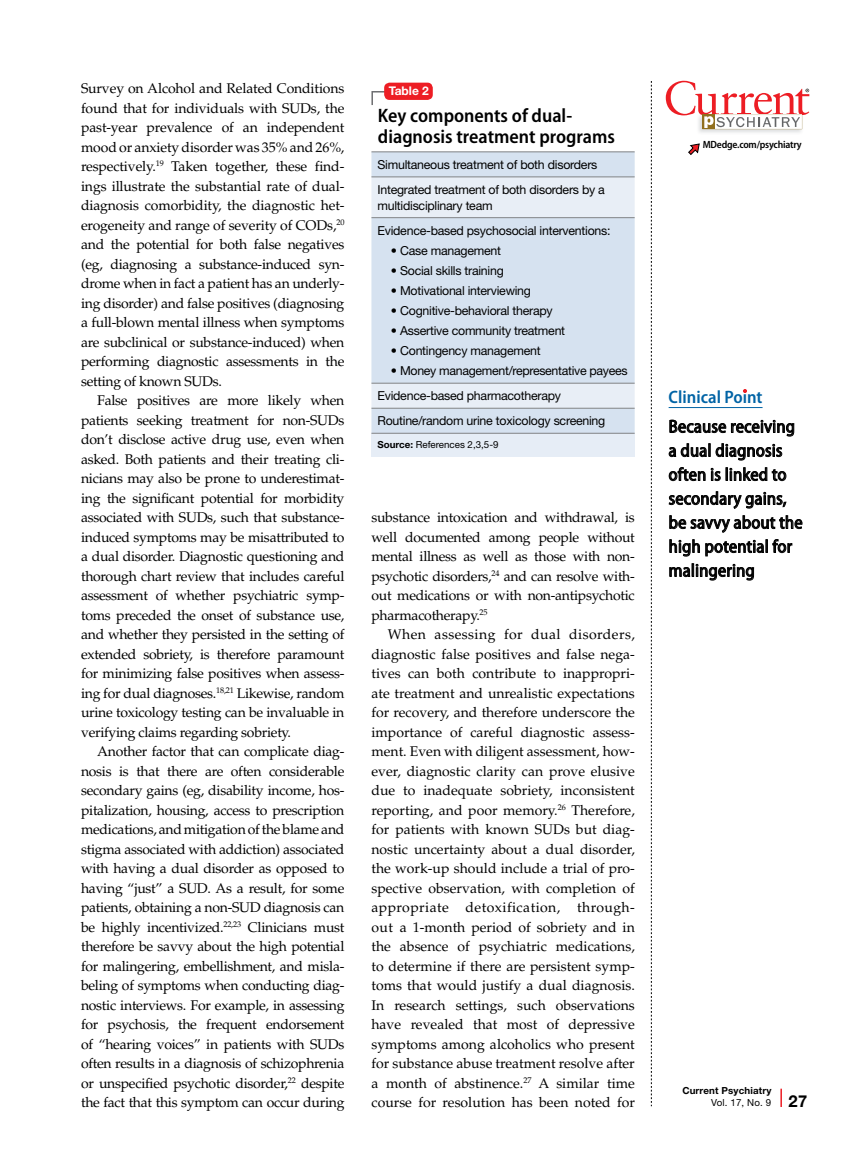
<style>
.page{position:relative;width:851px;height:1161px;background:#fff}
.page>*{position:absolute;margin:0;border:0;box-sizing:border-box;transform-origin:0 0}
.tabletitle{font:600 semi-condensed 19.5px/21px "Myriad Pro";color:#000}
.clinical_point{font:semi-condensed 18px/24px "Myriad Pro";letter-spacing:.01em;color:#000}
.t1{font:600 semi-condensed 18px "Myriad Pro";color:#0063a5}
.body_indent{font:14.1px/19.5px "Palatino LT Std";letter-spacing:-.02em;color:#000;text-align:justify}
.tablebody{font:12.3px/15.8px "Helvetica Neue LT Std";letter-spacing:-.02em;color:#000}
.tabletitle_no{font:700 12px "Helvetica Neue LT Std";color:#fff}
.t2{font:600 semi-condensed 10.5px "Myriad Pro";letter-spacing:-.02em;color:#000}
.t3{font:700 9.75px/12px "Helvetica Neue LT Std";letter-spacing:.015em;color:#000}
.source{font:9.75px "Helvetica Neue LT Std";color:#000}
.s1{font-weight:700}
.s2{font-weight:400}
.s3{font-size:16.5px}
</style>
<div class="page">
<svg style="left:780px;top:1089px;width:1px;height:18px"></svg>
<svg style="left:651px;top:81px;width:1px;height:1025px"></svg>
<svg style="left:688px;top:143px;width:12px;height:12px"></svg>
<img style="left:698px;top:129px;width:105px;height:4px">
<svg style="left:665px;top:81px;width:144px;height:48px"></svg>
<hr style="left:668px;top:407px;width:94px;height:1px;background:#0063a5">
<svg style="left:669px;top:420px;width:125px;height:17px"></svg>
<svg style="left:668px;top:443px;width:114px;height:18px"></svg>
<svg style="left:669px;top:467px;width:36px;height:15px"></svg>
<svg style="left:711px;top:467px;width:75px;height:15px"></svg>
<svg style="left:668px;top:491px;width:118px;height:18px"></svg>
<svg style="left:669px;top:515px;width:133px;height:18px"></svg>
<svg style="left:669px;top:539px;width:30px;height:18px"></svg>
<svg style="left:705px;top:539px;width:87px;height:18px"></svg>
<svg style="left:669px;top:564px;width:85px;height:17px"></svg>
<svg style="left:743px;top:389px;width:4px;height:4px"></svg>
<svg style="left:371px;top:91px;width:16px;height:14px"></svg>
<div style="left:384px;top:83px;width:49px;height:17px;background:#ed1d24;border-radius:5px"></div>
<div style="left:371px;top:153px;width:263px;height:280px;background:#d6e2f0"></div>
<svg style="left:371px;top:178px;width:263px;height:230px;background:#dae5f1"></svg>
<div style="left:371px;top:433px;width:263px;height:23px;background:#e6edf6"></div>
<hr style="left:371px;top:152px;width:263px;height:1px;background:#808285">
<hr style="left:371px;top:433px;width:263px;height:1px;background:#808285">
<hr style="left:371px;top:383px;width:263px;height:1px;background:#808285">
<hr style="left:371px;top:408px;width:263px;height:1px;background:#808285">
<hr style="left:371px;top:177px;width:263px;height:1px;background:#808285">
<hr style="left:371px;top:217px;width:263px;height:1px;background:#808285">
<p class="body_indent" style="left:81px;top:79px;width:265px">Survey on Alcohol and Related Conditions found that for individuals with SUDs, the past-year prevalence of an independent mood or anxiety disorder was 35% and 26%, respectively.<sup>19</sup> Taken together, these find&shy;ings illustrate the substantial rate of dual&shy;diagnosis comorbidity, the diagnostic het&shy;erogeneity and range of severity of CODs,<sup>20 </sup>and the potential for both false negatives (eg, diagnosing a substance-induced syn&shy;drome when in fact a patient has an underly&shy;ing disorder) and false positives (diagnosing a full-blown mental illness when symptoms are subclinical or substance-induced) when performing diagnostic assessments in the setting of known SUDs.</p>
<p class="body_indent" style="left:81px;top:391px;width:265px;text-indent:16px">False positives are more likely when patients seeking treatment for non-SUDs don’t disclose active drug use, even when asked. Both patients and their treating cli&shy;nicians may also be prone to underestimat&shy;ing the significant potential for morbidity associated with SUDs, such that substance&shy;induced symptoms may be misattributed to a dual disorder. Diagnostic questioning and thorough chart review that includes careful assessment of whether psychiatric symp&shy;toms preceded the onset of substance use, and whether they persisted in the setting of extended sobriety, is therefore paramount for minimizing false positives when assess&shy;ing for dual diagnoses.<sup>18,21</sup> Likewise, random urine toxicology testing can be invaluable in verifying claims regarding sobriety.</p>
<p class="body_indent" style="left:81px;top:742px;width:265px;text-indent:16px">Another factor that can complicate diag&shy;nosis is that there are often considerable secondary gains (eg, disability income, hos&shy;pitalization, housing, access to prescription medications, and mitigation of the blame and stigma associated with addiction) associated with having a dual disorder as opposed to having “just” a SUD. As a result, for some patients, obtaining a non-SUD diagnosis can be highly incentivized.<sup>22,23</sup> Clinicians must therefore be savvy about the high potential for malingering, embellishment, and misla&shy;beling of symptoms when conducting diag&shy;nostic interviews. For example, in assessing for psychosis, the frequent endorsement of “hearing voices” in patients with SUDs often results in a diagnosis of schizophrenia or unspecified psychotic disorder,<sup>22</sup> despite the fact that this symptom can occur during</p>
<p class="tabletitle_no" style="left:389px;top:84px;width:42px">Table 2</p>
<p class="tabletitle" style="left:378px;top:105px;width:238px">Key components of dual&shy;diagnosis treatment programs</p>
<p class="tablebody" style="left:377px;top:156px;width:221px">Simultaneous treatment of both disorders</p>
<p class="tablebody" style="left:377px;top:181px;width:229px">Integrated treatment of both disorders by a multidisciplinary team</p>
<p class="tablebody" style="left:377px;top:222px;width:235px">Evidence-based psychosocial interventions:</p>
<p class="tablebody" style="left:391px;top:242px;width:111px">• Case management</p>
<p class="tablebody" style="left:391px;top:262px;width:114px">• Social skills training</p>
<p class="tablebody" style="left:391px;top:282px;width:141px">• Motivational interviewing</p>
<p class="tablebody" style="left:391px;top:302px;width:163px">• Cognitive-behavioral therapy</p>
<p class="tablebody" style="left:391px;top:323px;width:176px">• Assertive community treatment</p>
<p class="tablebody" style="left:391px;top:343px;width:151px">• Contingency management</p>
<p class="tablebody" style="left:391px;top:363px;width:238px">• Money management/representative payees</p>
<p class="tablebody" style="left:377px;top:388px;width:185px">Evidence-based pharmacotherapy</p>
<p class="tablebody" style="left:377px;top:413px;width:229px">Routine/random urine toxicology screening</p>
<p class="source" style="left:377px;top:439px;width:123px"><span class="s1">Source:</span> References 2,3,5-9</p>
<p class="body_indent" style="left:371px;top:508px;width:265px">substance intoxication and withdrawal, is well documented among people without mental illness as well as those with non&shy;psychotic disorders,<sup>24</sup> and can resolve with&shy;out medications or with non-antipsychotic pharmacotherapy.<sup>25</sup></p>
<p class="body_indent" style="left:371px;top:625px;width:265px;text-indent:16px">When assessing for dual disorders, diagnostic false positives and false nega&shy;tives can both contribute to inappropri&shy;ate treatment and unrealistic expectations for recovery, and therefore underscore the importance of careful diagnostic assess&shy;ment. Even with diligent assessment, how&shy;ever, diagnostic clarity can prove elusive due to inadequate sobriety, inconsistent reporting, and poor memory.<sup>26</sup> Therefore, for patients with known SUDs but diag&shy;nostic uncertainty about a dual disorder, the work-up should include a trial of pro&shy;spective observation, with completion of appropriate detoxification, through&shy;out a 1-month period of sobriety and in the absence of psychiatric medications, to determine if there are persistent symp&shy;toms that would justify a dual diagnosis.<br>In research settings, such observations have revealed that most of depressive symptoms among alcoholics who present for substance abuse treatment resolve after a month of abstinence.<sup>27</sup> A similar time course for resolution has been noted for</p>
<p class="t2" style="left:702px;top:138px;width:100px">MDedge.com/psychiatry</p>
<p class="t1" style="left:668px;top:386px;width:95px">Clinical Point</p>
<p class="clinical_point" style="left:668px;top:414px;width:135px">Because receiving a dual diagnosis often is linked to secondary gains, be savvy about the high potential for malingering</p>
<p class="t3" style="left:711px;top:1085px;width:98px;text-indent:-29px">Current Psychiatry<br><span class="s2">Vol. 17, No. 9</span> <span class="s3">27</span></p>
</div>
